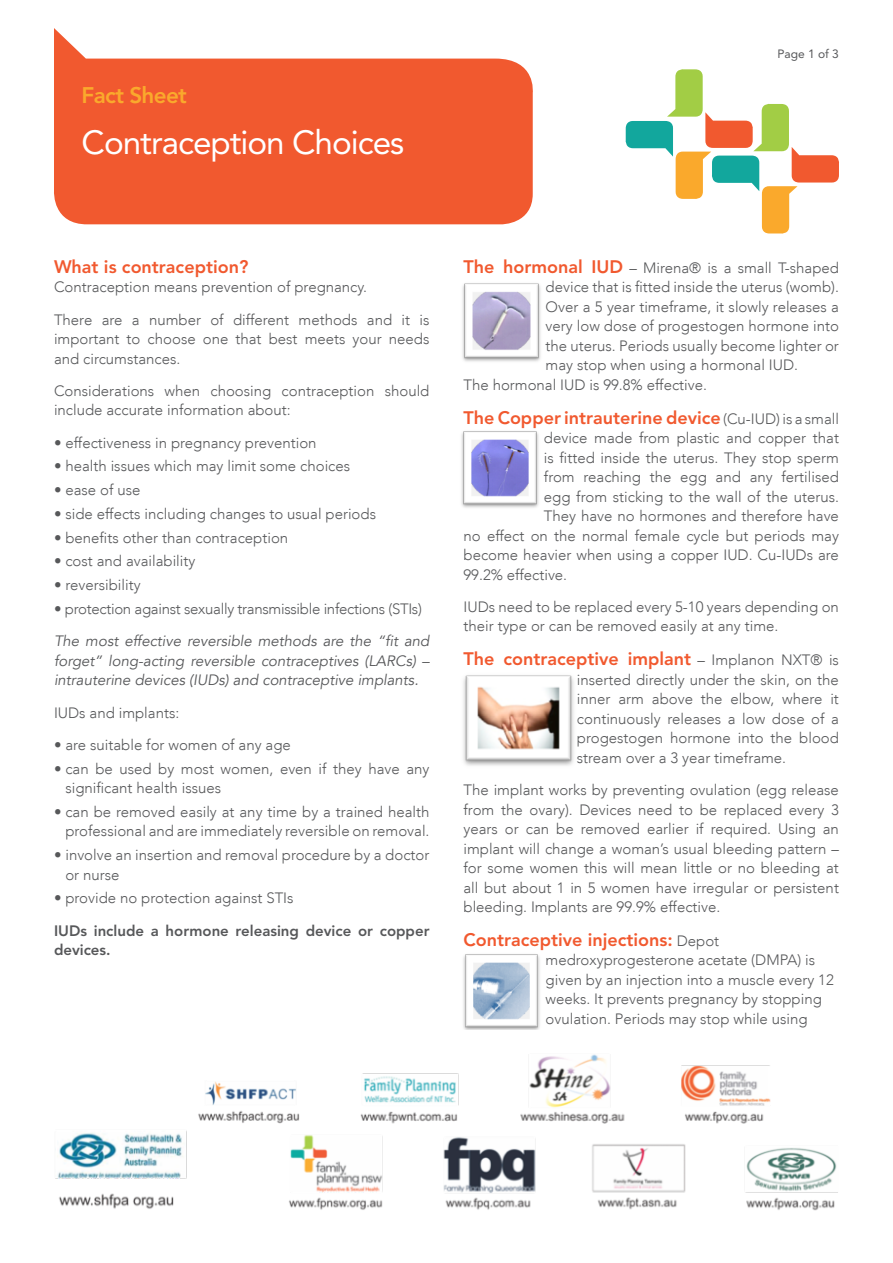
<style>
.page{position:relative;width:893px;height:1263px;background:#fff}
.page>*{position:absolute;margin:0;border:0;box-sizing:border-box;transform-origin:0 0}
.t1{font:33.3px "Avenir";letter-spacing:-.03em;color:#fff}
.t2{font:800 22.5px "Avenir";letter-spacing:-.03em;color:#faa92c}
.t3{font:800 18px "Avenir";color:#f1592f}
.t4{font:300 15px/19.5px "Avenir LT";color:#57585a}
.t5{font:italic 15px/19.5px "Avenir LT";color:#57585a;text-align:justify}
.t6{font:300 15px "Avenir LT";letter-spacing:-.02em;color:#57585a}
.t7{font:800 15px/19.5px "Avenir";color:#57585a}
.t8{font:12px "Avenir";color:#57585a}
.s1{font-family:"Avenir";font-weight:800;font-size:18px;color:#f1592f}
.s2{font-family:"Avenir LT";font-weight:300;font-size:15px;color:#57585a}
</style>
<div class="page">
<svg style="left:54px;top:28px;width:479px;height:197px;fill:#f1592f"></svg>
<svg style="left:625px;top:69px;width:214px;height:165px"></svg>
<img style="left:55px;top:1054px;width:783px;height:157px">
<img style="left:462px;top:283px;width:79px;height:79px">
<img style="left:461px;top:431px;width:78px;height:77px">
<img style="left:463px;top:675px;width:111px;height:91px">
<img style="left:463px;top:954px;width:77px;height:76px">
<p class="t2" style="left:82px;top:82px;width:107px">Fact Sheet</p>
<p class="t1" style="left:82px;top:123px;width:324px">Contraception Choices</p>
<p class="t8" style="left:777px;top:47px;width:63px">Page 1 of 3</p>
<p class="t3" style="left:54px;top:256px;width:196px">What is contraception?</p>
<p class="t4" style="left:54px;top:278px;width:314px">Contraception means prevention of pregnancy.</p>
<p class="t4" style="left:54px;top:310px;width:377px;text-align:justify">There are a number of different methods and it is important to choose one that best meets your needs and circumstances.</p>
<p class="t4" style="left:54px;top:381px;width:377px">Considerations when choosing contraception should include accurate information about:</p>
<p class="t4" style="left:54px;top:433px;width:264px">• effectiveness in pregnancy prevention</p>
<p class="t4" style="left:54px;top:457px;width:298px">• health issues which may limit some choices</p>
<p class="t4" style="left:54px;top:480px;width:88px">• ease of use</p>
<p class="t4" style="left:54px;top:504px;width:324px">• side effects including changes to usual periods</p>
<p class="t4" style="left:54px;top:528px;width:236px">• benefits other than contraception</p>
<p class="t4" style="left:54px;top:552px;width:143px">• cost and availability</p>
<p class="t4" style="left:54px;top:575px;width:88px">• reversibility</p>
<p class="t6" style="left:54px;top:600px;width:369px">• protection against sexually transmissible infections (STIs)</p>
<p class="t5" style="left:54px;top:632px;width:377px">The most effective reversible methods are the “fit and forget” long-acting reversible contraceptives (LARCs) – intrauterine devices (IUDs) and contraceptive implants.</p>
<p class="t4" style="left:54px;top:703px;width:127px">IUDs and implants:</p>
<p class="t4" style="left:54px;top:735px;width:238px">• are suitable for women of any age</p>
<p class="t4" style="left:65px;top:759px;width:366px;text-indent:-11px">• can be used by most women, even if they have any significant health issues</p>
<p class="t4" style="left:54px;top:802px;width:377px;text-align:right">• can be removed easily at any time by a trained health professional and are immediately reversible on removal.</p>
<p class="t4" style="left:65px;top:845px;width:366px;text-indent:-11px">• involve an insertion and removal procedure by a doctor or nurse</p>
<p class="t4" style="left:54px;top:888px;width:241px">• provide no protection against STIs</p>
<p class="t7" style="left:54px;top:921px;width:377px">IUDs include a hormone releasing device or copper devices.</p>
<p class="t4" style="left:546px;top:258px;width:295px;text-align:justify;text-indent:-82px"><span class="s1">The hormonal IUD</span> – Mirena® is a small T-shaped device that is fitted inside the uterus (womb).<br>Over a 5 year timeframe, it slowly releases a very low dose of progestogen hormone into the uterus. Periods usually become lighter or may stop when using a hormonal IUD.</p>
<p class="t4" style="left:463px;top:375px;width:245px">The hormonal IUD is 99.8% effective.</p>
<p class="t3" style="left:463px;top:407px;width:377px">The Copper intrauterine device <span class="s2">(Cu-IUD) is a small</span></p>
<p class="t4" style="left:544px;top:428px;width:297px">device made from plastic and copper that</p>
<p class="t4" style="left:544px;top:448px;width:297px">is fitted inside the uterus. They stop sperm</p>
<p class="t4" style="left:544px;top:467px;width:297px">from reaching the egg and any fertilised</p>
<p class="t4" style="left:544px;top:487px;width:297px">egg from sticking to the wall of the uterus.</p>
<p class="t4" style="left:544px;top:506px;width:297px">They have no hormones and therefore have</p>
<p class="t4" style="left:463px;top:526px;width:377px">no effect on the normal female cycle but periods may</p>
<p class="t4" style="left:463px;top:545px;width:377px">become heavier when using a copper IUD. Cu-IUDs are</p>
<p class="t4" style="left:463px;top:565px;width:105px">99.2% effective.</p>
<p class="t4" style="left:463px;top:597px;width:377px">IUDs need to be replaced every 5-10 years depending on their type or can be removed easily at any time.</p>
<p class="t3" style="left:463px;top:648px;width:377px">The contraceptive implant <span class="s2">– Implanon NXT® is</span></p>
<p class="t4" style="left:577px;top:670px;width:264px;text-align:justify">inserted directly under the skin, on the inner arm above the elbow, where it continuously releases a low dose of a progestogen hormone into the blood stream over a 3 year timeframe.</p>
<p class="t4" style="left:463px;top:780px;width:377px;text-align:justify">The implant works by preventing ovulation (egg release from the ovary). Devices need to be replaced every 3 years or can be removed earlier if required. Using an implant will change a woman’s usual bleeding pattern – for some women this will mean little or no bleeding at all but about 1 in 5 women have irregular or persistent bleeding. Implants are 99.9% effective.</p>
<p class="t3" style="left:463px;top:929px;width:257px">Contraceptive injections: <span class="s2">Depot</span></p>
<p class="t4" style="left:546px;top:950px;width:290px">medroxyprogesterone acetate (DMPA) is given by an injection into a muscle every 12 weeks. It prevents pregnancy by stopping ovulation. Periods may stop while using</p>
</div>
